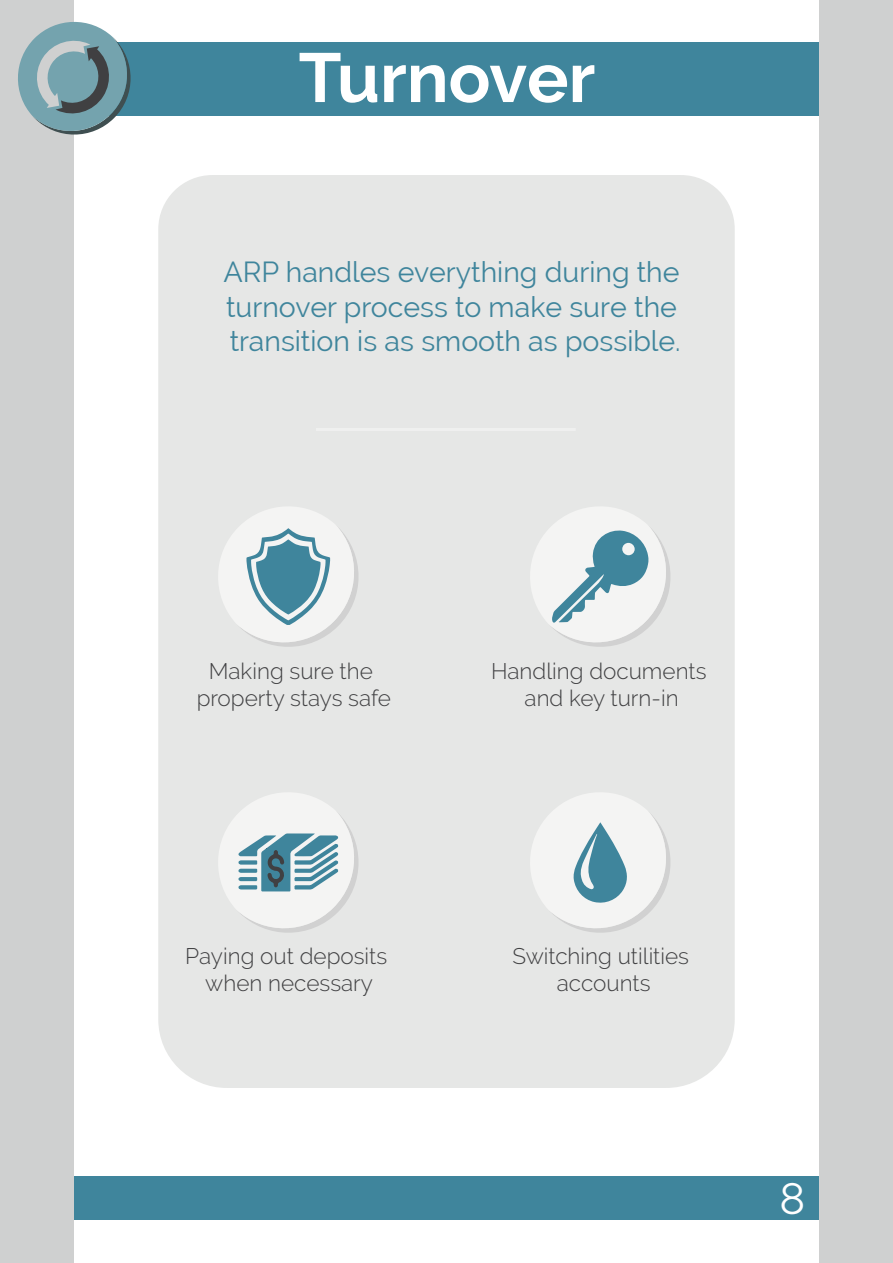
<style>
.page{position:relative;width:893px;height:1263px;background:#cfd0d0}
.page>*{position:absolute;margin:0;border:0;box-sizing:border-box;transform-origin:0 0}
.t1{font:700 69.3px "Raleway";color:#fff}
.t2{font:43.35px "Raleway";color:#fff}
.t3{font:28.5px/34.2px "Raleway";color:#3f859c}
.t4{font:300 22.5px/27px "Raleway";color:#404042;text-align:center}
</style>
<div class="page">
<div style="left:74px;top:0;width:745px;height:1263px;background:#fff"></div>
<div style="left:74px;top:1176px;width:745px;height:44px;background:#3f859c"></div>
<div style="left:92px;top:42px;width:727px;height:74px;background:#3f859c"></div>
<svg style="left:18px;top:21px;width:113px;height:114px"></svg>
<div style="left:158px;top:175px;width:577px;height:913px;background:#e6e7e6"></div>
<hr style="left:316px;top:428px;width:260px;height:3px;background:#fff">
<svg style="left:211px;top:499px;width:154px;height:155px"></svg>
<svg style="left:523px;top:499px;width:154px;height:155px"></svg>
<svg style="left:523px;top:785px;width:154px;height:154px"></svg>
<svg style="left:211px;top:785px;width:154px;height:154px"></svg>
<h1 class="t1" style="left:299px;top:38px;width:298px">Turnover</h1>
<p class="t3" style="left:223px;top:255px;width:459px">ARP handles everything during the turnover process to make sure the transition is as smooth as possible.</p>
<p class="t4" style="left:197px;top:658px;width:196px">Making sure the property stays safe</p>
<p class="t4" style="left:491px;top:658px;width:217px">Handling documents and key turn-in</p>
<p class="t4" style="left:185px;top:942px;width:204px">Paying out deposits when necessary</p>
<p class="t4" style="left:512px;top:942px;width:178px">Switching utilities accounts</p>
<h2 class="t2" style="left:779px;top:1173px;width:27px">8</h2>
</div>
